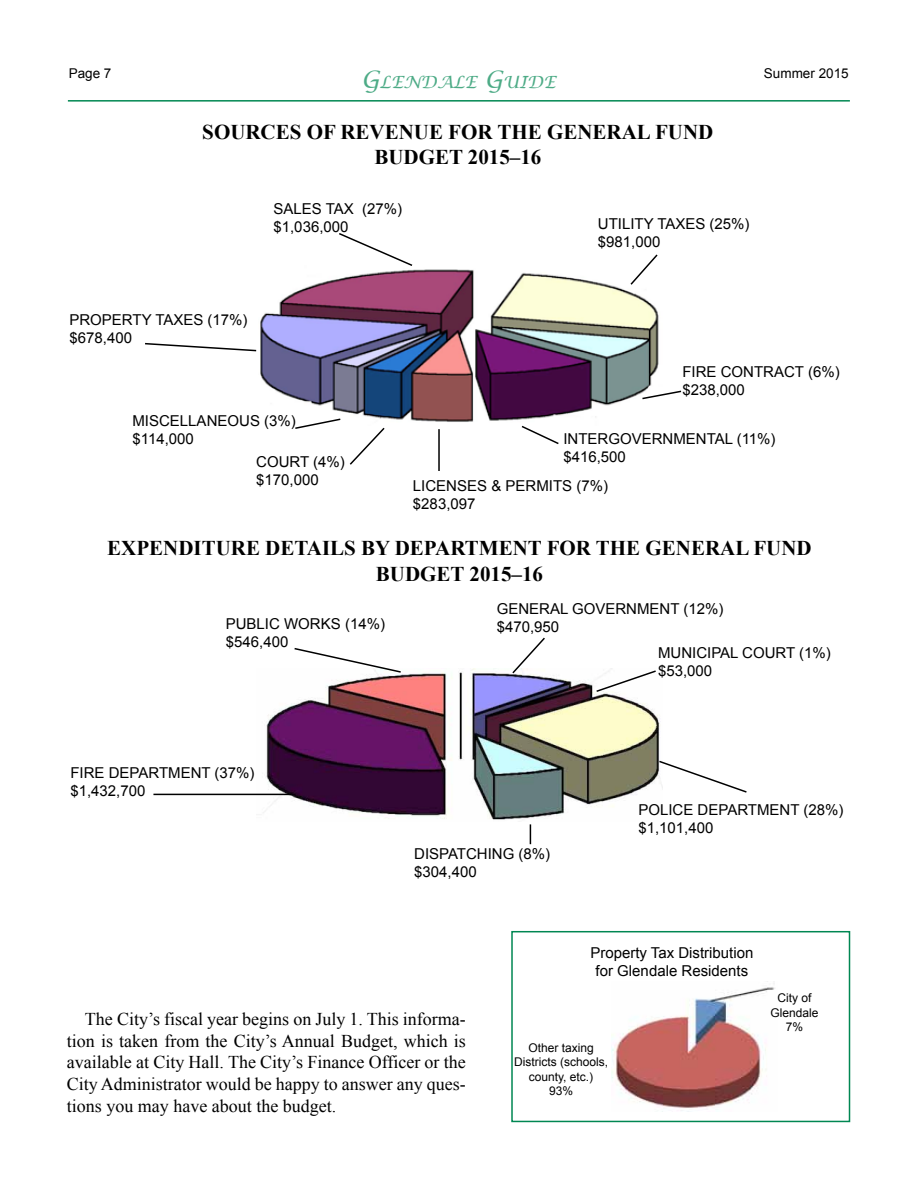
<style>
.page{position:relative;width:918px;height:1188px;background:#fff}
.page>*{position:absolute;margin:0;border:0;box-sizing:border-box;transform-origin:0 0}
.t1{font:700 21px/25.2px "Times New Roman";color:#000;text-align:center}
.t2{font:18px/21.6px "Times New Roman";color:#000;text-align:justify}
.t3{font:italic 16.8px "Lucida Calligraphy";color:#4dab86}
.t4{font:15px/18px "Arial";color:#000}
.t5{font:13.5px "Arial";color:#000}
.t6{font:12px/14.4px "Arial";color:#000;text-align:center}
.s1{font-size:24px}
</style>
<div class="page">
<hr style="left:68px;top:100px;width:782px;height:2px;background:#008752">
<img style="left:612px;top:983px;width:163px;height:128px">
<div style="left:511px;top:931px;width:339px;height:191px;border:2px solid #008752"></div>
<img style="left:260px;top:269px;width:399px;height:153px">
<svg style="left:339px;top:233px;width:74px;height:33px"></svg>
<svg style="left:145px;top:342px;width:112px;height:10px"></svg>
<svg style="left:294px;top:417px;width:48px;height:12px"></svg>
<svg style="left:349px;top:427px;width:36px;height:38px"></svg>
<hr style="left:438px;top:429px;width:2px;height:42px;background:#000">
<svg style="left:521px;top:425px;width:38px;height:20px"></svg>
<svg style="left:641px;top:390px;width:41px;height:10px"></svg>
<svg style="left:629px;top:254px;width:30px;height:32px"></svg>
<img style="left:257px;top:669px;width:403px;height:151px">
<svg style="left:293px;top:648px;width:109px;height:26px"></svg>
<svg style="left:530px;top:824px;width:1px;height:20px"></svg>
<hr style="left:153px;top:794px;width:138px;height:1px;background:#000">
<svg style="left:595px;top:669px;width:63px;height:24px"></svg>
<svg style="left:658px;top:760px;width:89px;height:34px"></svg>
<svg style="left:511px;top:637px;width:36px;height:38px"></svg>
<p class="t5" style="left:69px;top:64px;width:44px">Page 7</p>
<p class="t5" style="left:764px;top:64px;width:86px">Summer 2015</p>
<p class="t3" style="left:362px;top:72px;width:196px"><span class="s1">G</span>LENDALE <span class="s1">G</span>UIDE</p>
<h1 class="t1" style="left:202px;top:119px;width:513px">SOURCES OF REVENUE FOR THE GENERAL FUND<br>BUDGET 2015–16</h1>
<p class="t4" style="left:273px;top:200px;width:130px">SALES TAX (27%) $1,036,000</p>
<p class="t4" style="left:598px;top:215px;width:153px">UTILITY TAXES (25%) $981,000</p>
<p class="t4" style="left:69px;top:311px;width:180px">PROPERTY TAXES (17%) $678,400</p>
<p class="t4" style="left:132px;top:412px;width:165px">MISCELLANEOUS (3%) $114,000</p>
<p class="t4" style="left:256px;top:453px;width:90px">COURT (4%) $170,000</p>
<p class="t4" style="left:682px;top:363px;width:159px">FIRE CONTRACT (6%) $238,000</p>
<p class="t4" style="left:563px;top:430px;width:214px">INTERGOVERNMENTAL (11%) $416,500</p>
<p class="t4" style="left:413px;top:477px;width:197px">LICENSES &amp; PERM ITS (7%) $283,097</p>
<h1 class="t1" style="left:107px;top:535px;width:706px">EXPENDITURE DETAILS BY DEPARTMENT FOR THE GENERAL FUND<br>BUDGET 2015–16</h1>
<p class="t4" style="left:226px;top:615px;width:161px">PUBLIC WORKS (14%) $546,400</p>
<p class="t4" style="left:497px;top:600px;width:228px">GENERAL GOVERNMENT (12%) $470,950</p>
<p class="t4" style="left:658px;top:644px;width:174px">MUNICIPAL COURT (1%) $53,000</p>
<p class="t4" style="left:70px;top:764px;width:186px">FIRE DEPARTMENT (37%) $1,432,700</p>
<p class="t4" style="left:414px;top:845px;width:138px">DISPATCHING (8%) $304,400</p>
<p class="t4" style="left:638px;top:801px;width:207px">POLICE DEPARTMENT (28%) $1,101,400</p>
<p class="t4" style="left:590px;top:944px;width:165px;text-align:center">Property Tax Distribution for Glendale Residents</p>
<p class="t2" style="left:67px;top:1008px;width:400px;text-indent:18px">The City’s fiscal year begins on July 1. This informa&shy;tion is taken from the City’s Annual Budget, which is available at City Hall. The City’s Finance Officer or the City Administrator would be happy to answer any ques&shy;tions you may have about the budget.</p>
<p class="t6" style="left:514px;top:1041px;width:96px">Other taxing<br>Districts (schools, county, etc.)<br>93%</p>
<p class="t6" style="left:770px;top:991px;width:50px">City of<br>Glendale<br>7%</p>
</div>
